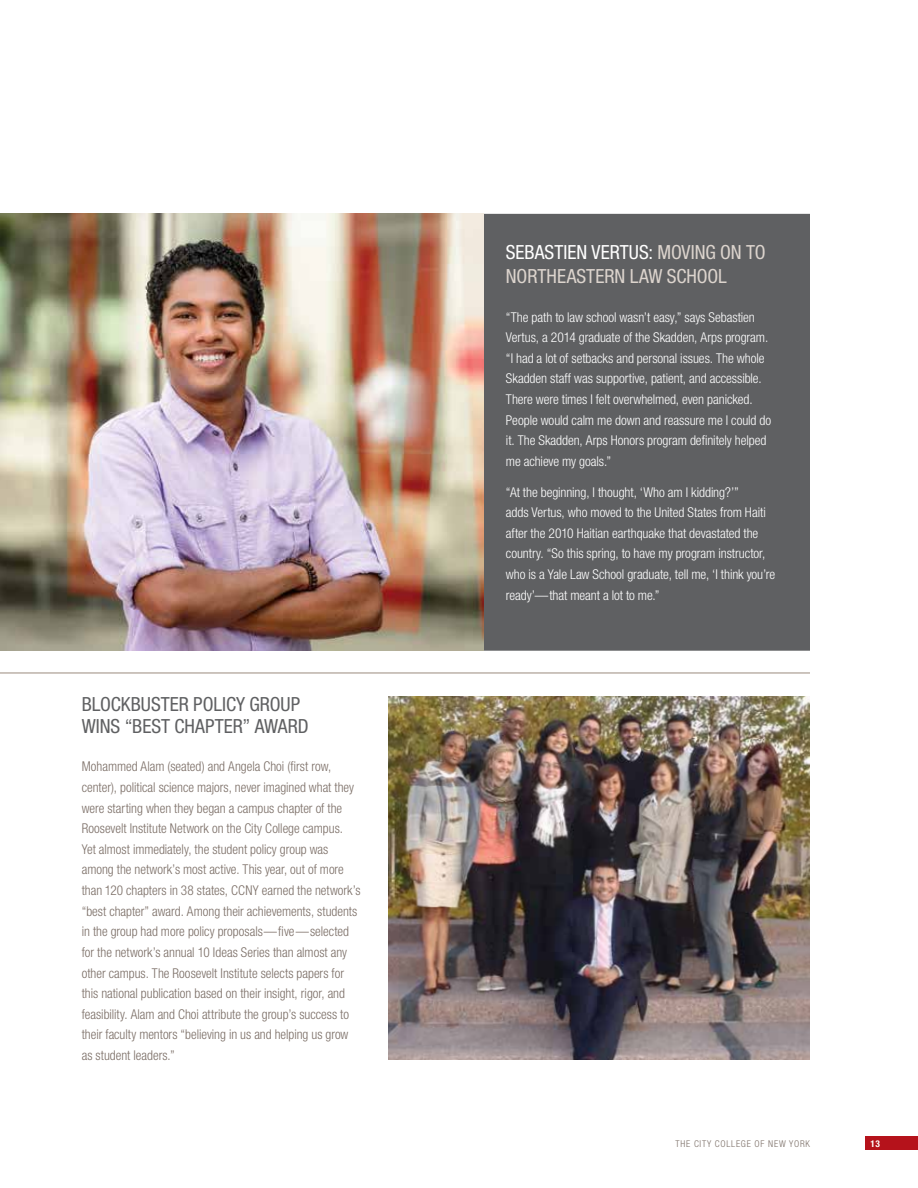
<style>
.page{position:relative;width:918px;height:1188px;background:#fff}
.page>*{position:absolute;margin:0;border:0;box-sizing:border-box;transform-origin:0 0}
.t1{font:condensed 19.5px/24.8px "Helvetica Neue LT Std";color:#dcd4cd}
.t2{font:condensed 19.5px/22.5px "Helvetica Neue LT Std";color:#5f6062}
.t3{font:300 condensed 13.5px/20.7px "Helvetica Neue LT Std";color:#7b6e66}
.t4{font:300 condensed 13.5px/20.7px "Helvetica Neue LT Std";letter-spacing:-.005em;color:#fff}
.t5{font:300 condensed 9.3px "Helvetica Neue LT Std";letter-spacing:.08em;color:#7b6e66}
.t6{font:700 condensed 9.3px "Helvetica Neue LT Std";color:#fff}
.s1{color:#fff}
</style>
<div class="page">
<div style="left:865px;top:1137px;width:53px;height:13px;background:#b5121b"></div>
<div style="left:483px;top:214px;width:327px;height:437px;background:#5f6062"></div>
<img style="left:388px;top:697px;width:422px;height:363px">
<img style="left:0;top:214px;width:483px;height:437px">
<hr style="left:0;top:673px;width:810px;height:1px;background:#9a8b7d">
<h1 class="t2" style="left:82px;top:692px;width:226px;text-indent:69px">STER POLICY GROUP<br>WINS “BEST CHAPTER” AWARD</h1>
<p class="t3" style="left:82px;top:756px;width:280px">Mohammed Alam (seated) and Angela Choi (first row, center), political science majors, never imagined what they were starting when they began a campus chapter of the Roosevelt Institute Network on the City College campus.<br>Yet almost immediately, the student policy group was among the network’s most active. This year, out of more than 120 chapters in 38 states, CCNY earned the network’s “best chapter” award. Among their achievements, students in the group had more policy proposals—five—selected for the network’s annual 10 Ideas Series than almost any other campus. The Roosevelt Institute selects papers for this national publication based on their insight, rigor, and feasibility. Alam and Choi attribute the group’s success to their faculty mentors “believing in us and helping us grow as student leaders.”</p>
<h1 class="t2" style="left:82px;top:692px;width:40px">BLOCKBU</h1>
<h1 class="t1" style="left:506px;top:239px;width:259px"><span class="s1">SEBASTIEN VERTUS:</span> MOVI NG ON TO<br>NORTHEASTERN LAW SCHOOL</h1>
<p class="t4" style="left:506px;top:306px;width:267px">“The path to law school wasn’t easy,” says Sebastien Vertus, a 2014 graduate of the Skadden, Arps program. “I had a lot of setbacks and personal issues. The whole Skadden staff was supportive, patient, and accessible.<br>There were times I felt overwhelmed, even panicked.<br>People would calm me down and reassure me I could do it. The Skadden, Arps Honors program definitely helped me achieve my goals.”</p>
<p class="t4" style="left:506px;top:481px;width:271px">“At the beginning, I thought, ‘Who am I kidding?’”<br>adds Vertus, who moved to the United States from Haiti after the 2010 Haitian earthquake that devastated the country. “So this spring, to have my program instructor, who is a Yale Law School graduate, tell me, ‘I think you’re ready’—that meant a lot to me.”</p>
<p class="t5" style="left:676px;top:1138px;width:136px">THE CITY COLLEGE OF NEW YORK</p>
<p class="t6" style="left:870px;top:1138px;width:11px">13</p>
</div>
